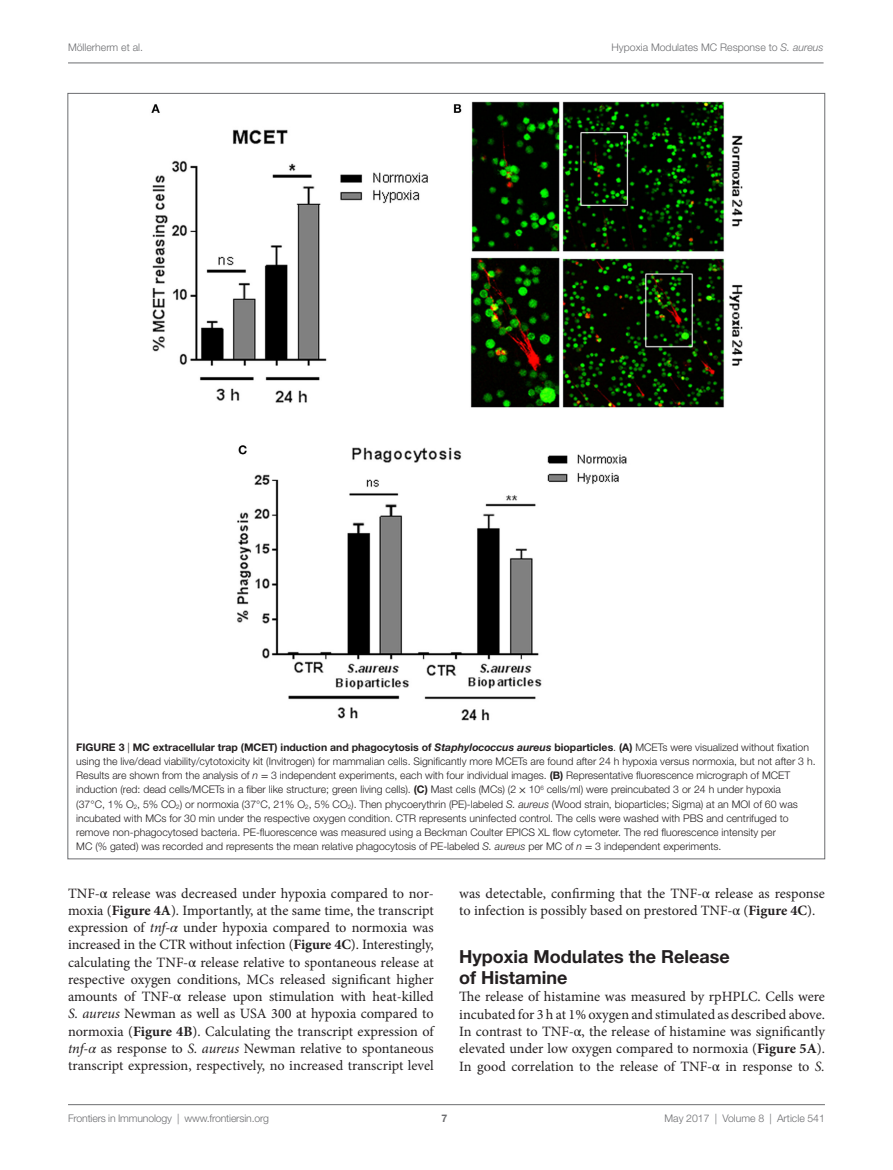
<style>
.page{position:relative;width:893px;height:1170px;background:#fff}
.page>*{position:absolute;margin:0;border:0;box-sizing:border-box;transform-origin:0 0}
.t1{font:700 18px/21px "Helvetica Neue LT Std";color:#231f20}
.t2{font:14.25px/17.2px "Minion Pro";color:#231f20;text-align:justify}
.t3{font:300 10.5px/14.2px "Helvetica Neue LT Std";color:#231f20}
.t4{font:300 10.5px "Helvetica Neue LT Std";color:#6c6d70}
.t5{font:700 10.5px "Helvetica Neue LT Std";color:#6c6d70}
.s1{font-style:italic}
.s2{font-weight:700}
.s3{font-weight:700;font-style:italic}
.s4{font-family:"STIX General";font-weight:400}
.s5{font-family:"STIX General"}
.s6{font-family:"STIX General";font-style:italic}
</style>
<div class="page">
<img style="left:151px;top:102px;width:592px;height:618px">
<hr style="left:68px;top:1104px;width:757px;height:1px;background:#6c6d70">
<hr style="left:68px;top:63px;width:755px;height:1px;background:#6c6d70">
<p class="t4" style="left:68px;top:41px;width:77px">Möllerherm et al.</p>
<p class="t4" style="left:612px;top:41px;width:213px">Hypoxia Modulates MC Response to <span class="s1">S. aureus</span></p>
<p class="t3" style="left:76px;top:739px;width:741px"><span class="s2">Figure 3</span> | <span class="s2">MC extracellular trap (MCET) induction and phagocytosis of</span> <span class="s3">Staphylococcus aureus</span> <span class="s2">bioparticles</span>. <span class="s2">(A)</span> MCETs were visualized without fixation using the live/dead viability/cytotoxicity kit (Invitrogen) for mammalian cells. Significantly more MCETs are found after 24 h hypoxia versus normoxia, but not after 3 h.<br>Results are shown from the analysis of <span class="s1">n</span> <span class="s4">=</span> 3 independent experiments, each with four individual images. <span class="s2">(B)</span> Representative fluorescence micrograph of MCET induction (red: dead cells/MCETs in a fiber like structure; green living cells). <span class="s2">(C)</span> Mast cells (MCs) (2 <span class="s4">×</span> 10<sup>6</sup> cells/ml) were preincubated 3 or 24 h under hypoxia<br>(37°C, 1% O<sub>2</sub>, 5% CO<sub>2</sub>) or normoxia (37°C, 21% O<sub>2</sub>, 5% CO<sub>2</sub>). Then phycoerythrin (PE)-labeled <span class="s1">S. aureus</span> (Wood strain, bioparticles; Sigma) at an MOI of 60 was incubated with MCs for 30 min under the respective oxygen condition. CTR represents uninfected control. The cells were washed with PBS and centrifuged to remove non-phagocytosed bacteria. PE-fluorescence was measured using a Beckman Coulter EPICS XL flow cytometer. The red fluorescence intensity per<br>MC (% gated) was recorded and represents the mean relative phagocytosis of PE-labeled <span class="s1">S. aureus</span> per MC of <span class="s1">n</span> <span class="s4">=</span> 3 independent experiments.</p>
<p class="t2" style="left:68px;top:884px;width:367px">TNF-<span class="s5">α</span> release was decreased under hypoxia compared to nor&shy;moxia (<span class="s2">Figure 4A</span>). Importantly, at the same time, the transcript expression of <span class="s1">tnf-</span><span class="s6">α</span> under hypoxia compared to normoxia was increased in the CTR without infection (<span class="s2">Figure 4C</span>). Interestingly, calculating the TNF-<span class="s5">α</span> release relative to spontaneous release at respective oxygen conditions, MCs released significant higher amounts of TNF-<span class="s5">α</span> release upon stimulation with heat-killed <span class="s1">S. aureus</span> Newman as well as USA 300 at hypoxia compared to normoxia (<span class="s2">Figure 4B</span>). Calculating the transcript expression of <span class="s1">tnf-</span><span class="s6">α</span> as response to <span class="s1">S. aureus</span> Newman relative to spontaneous transcript expression, respectively, no increased transcript level</p>
<h2 class="t2" style="left:459px;top:884px;width:367px">was detectable, confirming that the TNF-<span class="s5">α</span> release as response to infection is possibly based on prestored TNF-<span class="s5">α</span> (<span class="s2">Figure 4C</span>).</h2>
<h1 class="t1" style="left:459px;top:945px;width:272px">Hypoxia Modulates the Release of Histamine</h1>
<p class="t2" style="left:459px;top:988px;width:367px">The release of histamine was measured by rpHPLC. Cells were incubated for 3 h at 1% oxygen and stimulated as described above.<br>In contrast to TNF-<span class="s5">α</span>, the release of histamine was significantly elevated under low oxygen compared to normoxia (<span class="s2">Figure 5A</span>).<br>In good correlation to the release of TNF-<span class="s5">α</span> in response to <span class="s1">S.</span></p>
<p class="t4" style="left:68px;top:1111px;width:203px">Frontiers in Immunology | www.frontiersin.org</p>
<p class="t4" style="left:665px;top:1111px;width:162px">May 2017 | Volume 8 | Article 541</p>
<p class="t5" style="left:441px;top:1111px;width:7px">7</p>
</div>
